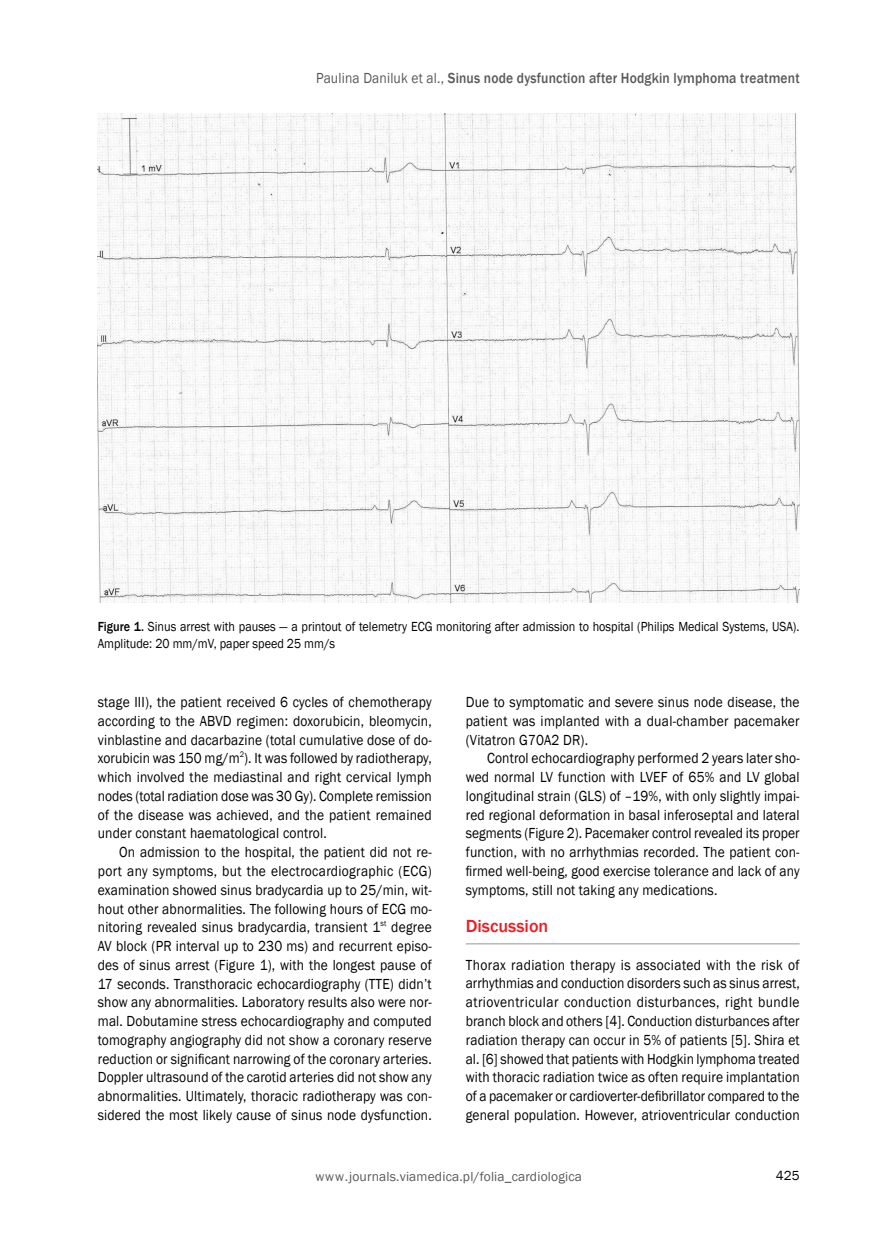
<style>
.page{position:relative;width:872px;height:1234px;background:#fff}
.page>*{position:absolute;margin:0;border:0;box-sizing:border-box;transform-origin:0 0}
.t1{font:500 18px "Franklin Gothic";color:#ed1d24}
.t2{font:15px/18.8px "Franklin Gothic";letter-spacing:.01em;color:#000;text-align:justify;scale:.9 1}
.t3{font:500 15px "Franklin Gothic";letter-spacing:.01em;color:#58595b;scale:.9 1}
.t4{font:13.5px/17.2px "Franklin Gothic";color:#000;scale:.9 1}
.t5{font:13.5px "Franklin Gothic";letter-spacing:.01em;color:#58595b}
.t6{font:13.5px "Franklin Gothic";color:#000}
.t7{font:8.25px "Franklin Gothic";color:#000;scale:.9 1}
.s1{font-weight:400}
.s2{font-weight:500}
</style>
<div class="page">
<hr style="left:466px;top:943px;width:333px;height:1px;background:#939598">
<img style="left:98px;top:114px;width:701px;height:488px">
<p class="t3" style="left:316px;top:69px;width:539px"><span class="s1">Paulina Daniluk et al.,</span> Sinus node dysfunction after Hodgkin lymphoma treatment</p>
<p class="t4" style="left:98px;top:618px;width:781px"><span class="s2">Figure 1.</span> Sinus arrest with pauses — a printout of telemetry ECG monitoring after admission to hospital (Philips Medical Systems, USA).<br>Amplitude: 20 mm/mV, paper speed 25 mm/s</p>
<p class="t2" style="left:98px;top:693px;width:372px">stage III), the patient received 6 cycles of chemotherapy according to the ABVD regimen: doxorubicin, bleomycin, vinblastine and dacarbazine (total cumulative dose of do&shy;xorubicin was 150 mg/m ). It was followed by radiotherapy,</p>
<p class="t7" style="left:240px;top:748px;width:6px">2</p>
<p class="t2" style="left:98px;top:768px;width:372px">which involved the mediastinal and right cervical lymph nodes (total radiation dose was 30 Gy). Complete remission of the disease was achieved, and the patient remained under constant haematological control.</p>
<p class="t2" style="left:98px;top:843px;width:372px;text-indent:21px">On admission to the hospital, the patient did not re&shy;port any symptoms, but the electrocardiographic (ECG) examination showed sinus bradycardia up to 25/min, wit&shy;hout other abnormalities. The following hours of ECG mo&shy;nitoring revealed sinus bradycardia, transient 1</p>
<p class="t7" style="left:380px;top:917px;width:8px">st</p>
<p class="t2" style="left:98px;top:918px;width:372px;text-indent:293px">degree AV block (PR interval up to 230 ms) and recurrent episo&shy;des of sinus arrest (Figure 1), with the longest pause of 17 seconds. Transthoracic echocardiography (TTE) didn’t show any abnormalities. Laboratory results also were nor&shy;mal. Dobutamine stress echocardiography and computed tomography angiography did not show a coronary reserve reduction or significant narrowing of the coronary arteries.<br>Doppler ultrasound of the carotid arteries did not show any abnormalities. Ultimately, thoracic radiotherapy was con&shy;sidered the most likely cause of sinus node dysfunction.</p>
<p class="t2" style="left:466px;top:693px;width:372px">Due to symptomatic and severe sinus node disease, the patient was implanted with a dual-chamber pacemaker (Vitatron G70A2 DR).</p>
<p class="t2" style="left:466px;top:749px;width:372px;text-indent:21px">Control echocardiography performed 2 years later sho&shy;wed normal LV function with LVEF of 65% and LV global longitudinal strain (GLS) of –19%, with only slightly impai&shy;red regional deformation in basal inferoseptal and lateral segments (Figure 2). Pacemaker control revealed its proper function, with no arrhythmias recorded. The patient con&shy;firmed well-being, good exercise tolerance and lack of any symptoms, still not taking any medications.</p>
<p class="t1" style="left:466px;top:914px;width:84px">Discussion</p>
<p class="t2" style="left:466px;top:955px;width:372px">Thorax radiation therapy is associated with the risk of arrhythmias and conduction disorders such as sinus arrest, atrioventricular conduction disturbances, right bundle branch block and others [4]. Conduction disturbances after radiation therapy can occur in 5% of patients [5]. Shira et al. [6] showed that patients with Hodgkin lymphoma treated with thoracic radiation twice as often require implantation of a pacemaker or cardioverter-defibrillator compared to the general population. However, atrioventricular conduction</p>
<p class="t5" style="left:315px;top:1168px;width:268px">www.journals.viamedica.pl/folia_cardiologica</p>
<p class="t6" style="left:776px;top:1166px;width:25px">425</p>
</div>
